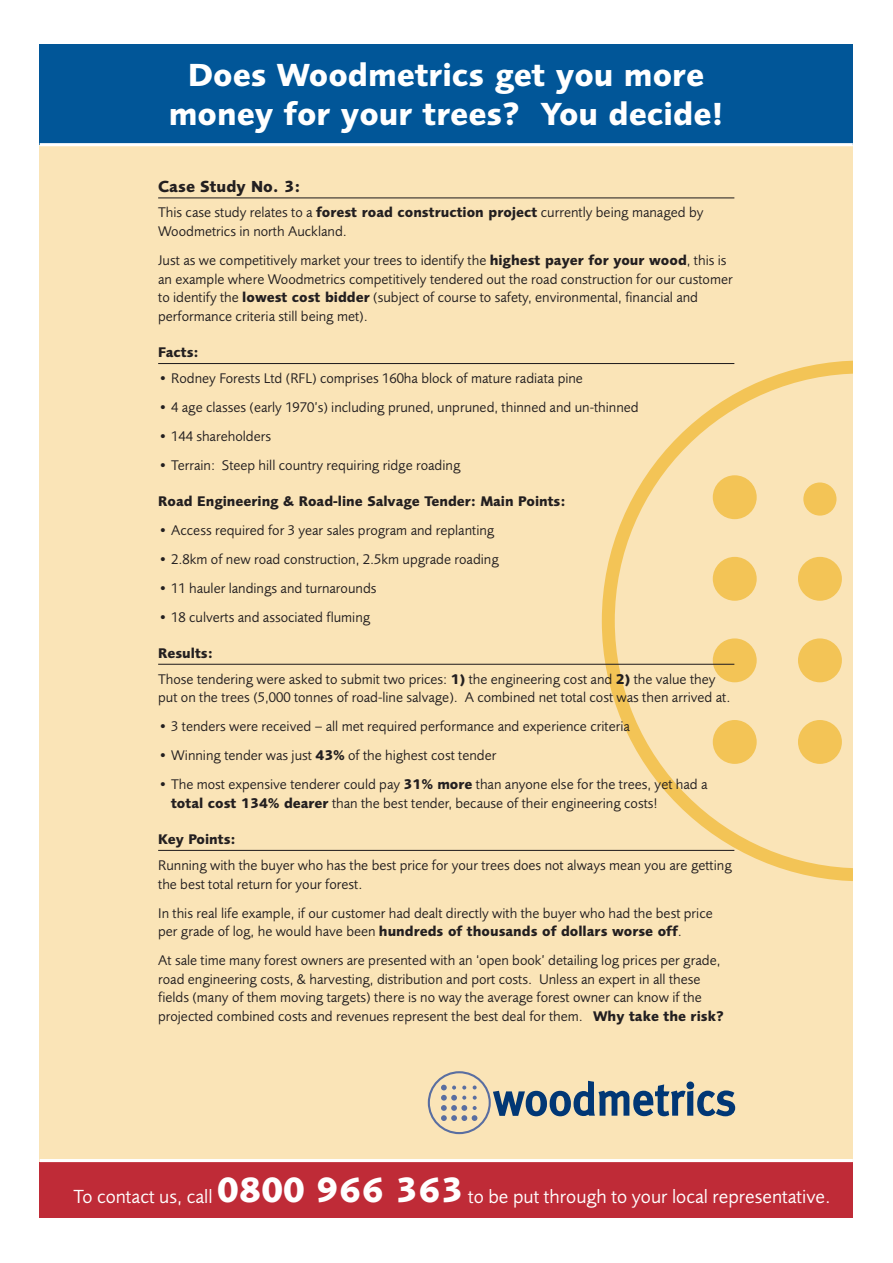
<style>
.page{position:relative;width:893px;height:1263px;background:#fff}
.page>*{position:absolute;margin:0;border:0;box-sizing:border-box;transform-origin:0 0}
.t1{font:700 33.15px/39.8px "Foundry Sans";color:#fff;text-align:center}
.t2{font:19.65px "Foundry Sans";color:#fff}
.t3{font:700 16.5px "Foundry Sans";color:#231f20}
.t4{font:14.55px/18.6px "Foundry Sans";color:#231f20}
.t5{font:700 14.55px "Foundry Sans";color:#231f20}
.s1{font-weight:700}
.s2{font-weight:700;font-size:36.15px}
</style>
<div class="page">
<div style="left:40px;top:44px;width:812px;height:1174px;background:#fae4b7"></div>
<div style="left:40px;top:44px;width:812px;height:101px;background:#015698"></div>
<svg style="left:493px;top:1080px;width:242px;height:37px"></svg>
<div style="left:428px;top:1071px;width:63px;height:63px;border:2px solid #596ea1;border-radius:50%"></div>
<svg style="left:441px;top:1085px;width:36px;height:36px"></svg>
<svg style="left:601px;top:360px;width:251px;height:521px"></svg>
<hr style="left:158px;top:197px;width:576px;height:1px;background:#231f20">
<hr style="left:158px;top:363px;width:576px;height:1px;background:#231f20">
<hr style="left:158px;top:664px;width:576px;height:1px;background:#231f20">
<hr style="left:158px;top:850px;width:576px;height:1px;background:#231f20">
<div style="left:40px;top:1162px;width:812px;height:56px;background:#bf2b37"></div>
<hr style="left:40px;top:1159px;width:812px;height:3px;background:#fff">
<hr style="left:40px;top:143px;width:812px;height:3px;background:#fff">
<h1 class="t1" style="left:169px;top:59px;width:556px">Does Woodmetrics get you more money for your trees? You decide!</h1>
<p class="t3" style="left:158px;top:180px;width:144px">Case Study No. 3:</p>
<p class="t4" style="left:158px;top:205px;width:546px">This case study relates to a <span class="s1">forest road construction project</span> currently being managed by<br>Woodmetrics in north Auckland.</p>
<p class="t4" style="left:158px;top:253px;width:576px">Just as we competitively market your trees to identify the <span class="s1">highest payer for your wood</span>, this is an example where Woodmetrics competitively tendered out the road construction for our customer to identify the <span class="s1">lowest cost bidder</span> (subject of course to safety, environmental, financial and performance criteria still being met).</p>
<p class="t5" style="left:158px;top:347px;width:42px">Facts:</p>
<p class="t4" style="left:158px;top:371px;width:426px">• Rodney Forests Ltd (RFL) comprises 160ha block of mature radiata pine</p>
<p class="t4" style="left:158px;top:400px;width:482px">• 4 age classes (early 1970’s) including pruned, unpruned, thinned and un-thinned</p>
<p class="t4" style="left:158px;top:428px;width:114px">• 144 shareholders</p>
<p class="t4" style="left:158px;top:457px;width:304px">• Terrain: Steep hill country requiring ridge roading</p>
<p class="t5" style="left:158px;top:496px;width:409px">Road Engineering &amp; Road-line Salvage Tender: Main Points:</p>
<p class="t4" style="left:158px;top:522px;width:337px">• Access required for 3 year sales program and replanting</p>
<p class="t4" style="left:158px;top:551px;width:342px">• 2.8km of new road construction, 2.5km upgrade roading</p>
<p class="t4" style="left:158px;top:580px;width:220px">• 11 hauler landings and turnarounds</p>
<p class="t4" style="left:158px;top:609px;width:213px">• 18 culverts and associated fluming</p>
<p class="t4" style="left:158px;top:642px;width:559px;line-height:26px"><span class="s1">Results:<br></span>Those tendering were asked to submit two prices: <span class="s1">1)</span> the engineering cost and <span class="s1">2)</span> the value they</p>
<p class="t4" style="left:158px;top:690px;width:574px">put on the trees (5,000 tonnes of road-line salvage). A combined net total cost was then arrived at.</p>
<p class="t4" style="left:158px;top:719px;width:473px">• 3 tenders were received – all met required performance and experience criteria</p>
<p class="t4" style="left:158px;top:748px;width:340px">• Winning tender was just <span class="s1">43%</span> of the highest cost tender</p>
<p class="t4" style="left:171px;top:777px;width:538px;text-indent:-13px">• The most expensive tenderer could pay <span class="s1">31% more</span> than anyone else for the trees, yet had a <span class="s1">total cost 134% dearer</span> than the best tender, because of their engineering costs!</p>
<p class="t5" style="left:158px;top:834px;width:79px">Key Points:</p>
<p class="t4" style="left:158px;top:858px;width:575px">Running with the buyer who has the best price for your trees does not always mean you are getting the best total return for your forest.</p>
<p class="t4" style="left:158px;top:905px;width:556px">In this real life example, if our customer had dealt directly with the buyer who had the best price per grade of log, he would have been <span class="s1">hundreds of thousands of dollars worse off</span>.</p>
<p class="t4" style="left:158px;top:953px;width:567px">At sale time many forest owners are presented with an ‘open book’ detailing log prices per grade, road engineering costs, &amp; harvesting, distribution and port costs. Unless an expert in all these fields (many of them moving targets) there is no way the average forest owner can know if the projected combined costs and revenues represent the best deal for them. <span class="s1">Why take the risk?</span></p>
<h2 class="t2" style="left:74px;top:1190px;width:758px">To contact us, call <span class="s2">0800 966 363</span> to be put through to your local representative.</h2>
</div>
